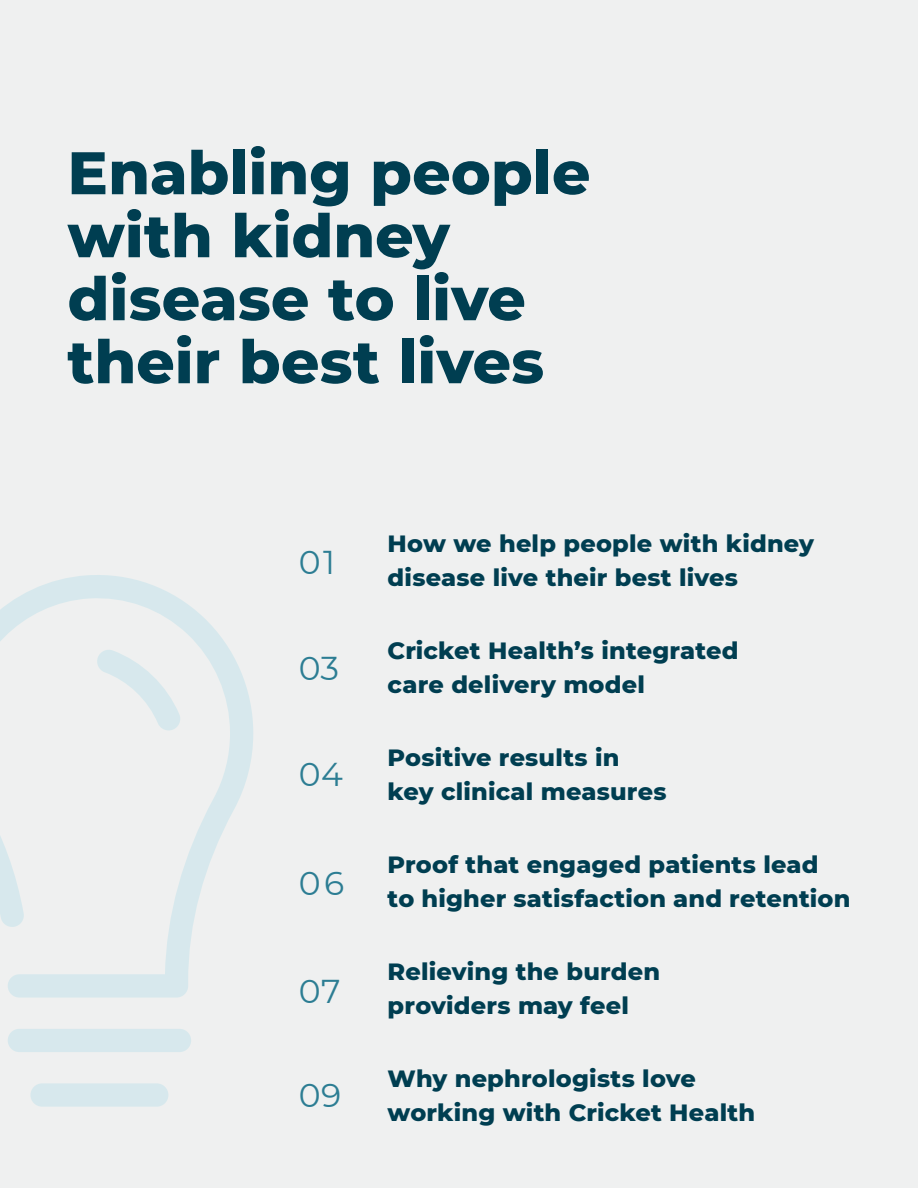
<style>
.page{position:relative;width:918px;height:1188px;background:#eff0f0}
.page>*{position:absolute;margin:0;border:0;box-sizing:border-box;transform-origin:0 0}
.t1{font:800 60px/63px "Montserrat";color:#003e51}
.t2{font:33px "Montserrat";letter-spacing:.01em;color:#2c7d93}
.t3{font:800 24px/33.3px "Montserrat";letter-spacing:.01em;color:#003e51}
</style>
<div class="page">
<svg style="left:0;top:575px;width:253px;height:532px"></svg>
<h1 class="t1" style="left:68px;top:138px;width:525px">Enabling people with kidney disease to live their best lives</h1>
<h2 class="t2" style="left:299px;top:540px;width:38px">01</h2>
<h2 class="t2" style="left:299px;top:646px;width:42px">03</h2>
<h2 class="t2" style="left:299px;top:752px;width:45px">04</h2>
<h2 class="t2" style="left:299px;top:860px;width:47px">06</h2>
<h2 class="t2" style="left:299px;top:968px;width:43px">07</h2>
<h2 class="t2" style="left:299px;top:1072px;width:44px">09</h2>
<p class="t3" style="left:388px;top:526px;width:428px">How we help people with kidney disease live their best lives</p>
<p class="t3" style="left:388px;top:633px;width:352px">Cricket Health’s integrated care delivery model</p>
<p class="t3" style="left:388px;top:740px;width:280px">Positive results in key clinical measures</p>
<p class="t3" style="left:388px;top:847px;width:464px">Proof that engaged patients lead to higher satisfaction and retention</p>
<p class="t3" style="left:388px;top:954px;width:274px">Relieving the burden providers may feel</p>
<p class="t3" style="left:388px;top:1061px;width:369px">Why nephrologists love working with Cricket Health</p>
</div>
